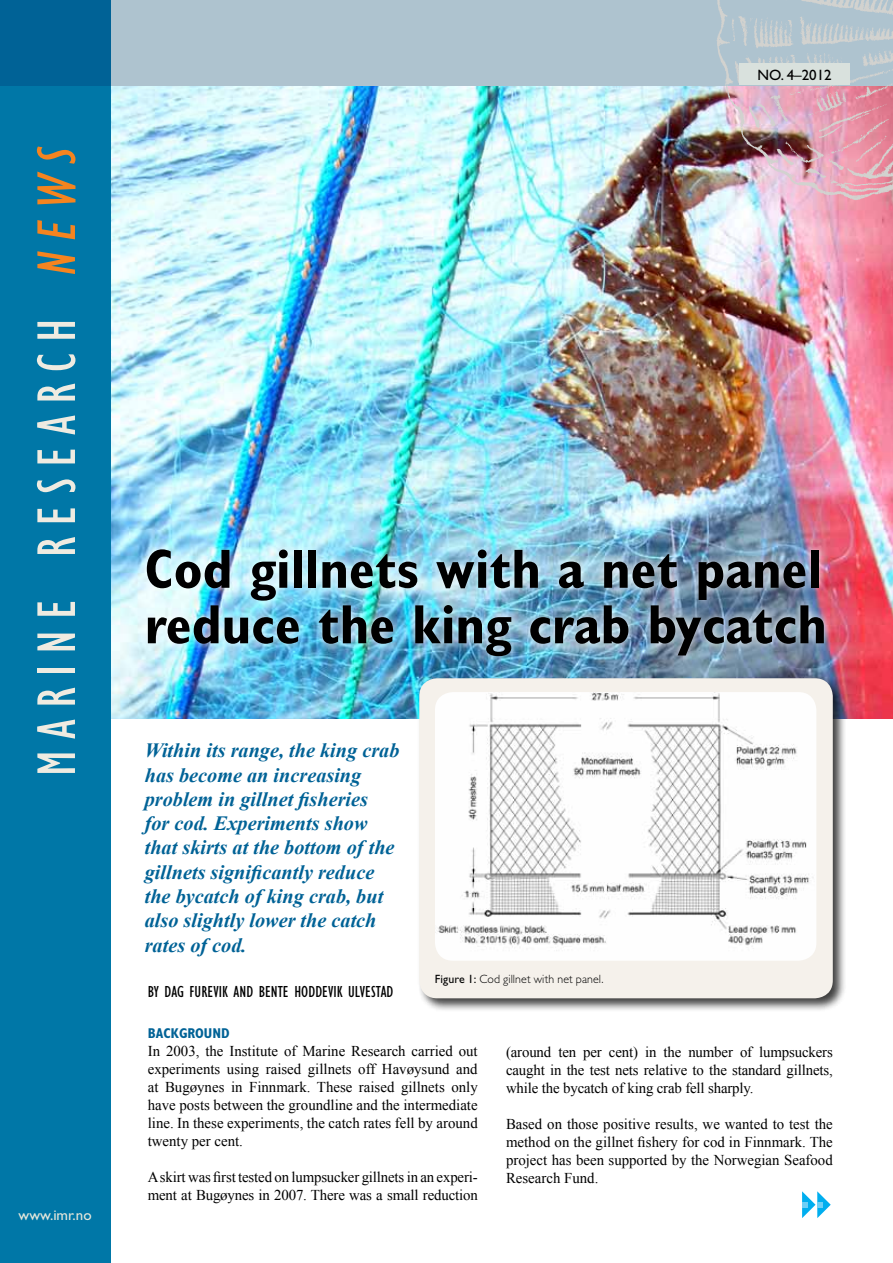
<style>
.page{position:relative;width:893px;height:1263px;background:#fff}
.page>*{position:absolute;margin:0;border:0;box-sizing:border-box;transform-origin:0 0}
.t1{font:condensed 56.25px "Gill Sans";letter-spacing:.2em;color:#efebe1}
.t2{font:700 condensed 55.5px/55.5px "Gill Sans";color:#000}
.t3{font:italic 700 20.25px/24.3px "Times New Roman";color:#006296}
.t4{font:condensed 16.5px "Gill Sans";color:#000}
.t5{font:15px/18px "Times New Roman";letter-spacing:-.01em;color:#000;text-align:justify}
.t6{font:15px "Gill Sans";color:#e6e7db}
.t7{font:15px "Gill Sans";color:#000}
.t8{font:700 condensed 14.25px "Gill Sans";color:#006296}
.t9{font:300 12px "Gill Sans";letter-spacing:.01em;color:#000}
.s1{font-style:italic;color:#f5841f}
.s2{font-weight:400}
</style>
<div class="page">
<img style="left:111px;top:85px;width:782px;height:634px">
<img style="left:137px;top:540px;width:696px;height:125px">
<svg style="left:802px;top:1191px;width:29px;height:27px"></svg>
<div style="left:77px;top:0;width:816px;height:85px;background:#aec3cf"></div>
<div style="left:0;top:85px;width:111px;height:1178px;background:#0077a7"></div>
<div style="left:0;top:0;width:111px;height:85px;background:#006296"></div>
<img style="left:702px;top:0;width:191px;height:210px">
<div style="left:739px;top:64px;width:111px;height:21px;background:#d9e1dd"></div>
<div style="left:417px;top:676px;width:430px;height:336px;background:#000;opacity:.75"></div>
<div style="left:419px;top:678px;width:414px;height:320px;background:#f5f1eb;border-radius:18px"></div>
<img style="left:435px;top:692px;width:381px;height:269px">
<h1 class="t1" style="left:26px;top:776px;width:638px;rotate:-90deg">MARINE RESEARCH <span class="s1">news</span></h1>
<p class="t6" style="left:19px;top:1206px;width:75px">www.imr.no</p>
<p class="t7" style="left:758px;top:66px;width:76px">NO. 4–2012</p>
<h2 class="t2" style="left:145px;top:541px;width:683px">Cod gillnets with a net panel reduce the king crab bycatch</h2>
<p class="t3" style="left:145px;top:738px;width:256px">Within its range, the king crab has become an increasing problem in gillnet fisheries<br>for cod. Experiments show that skirts at the bottom of the gillnets significantly reduce the bycatch of king crab, but also slightly lower the catch rates of cod.</p>
<p class="t9" style="left:435px;top:972px;width:170px"><span class="s2">Figure 1:</span> Cod gillnet with net panel.</p>
<p class="t4" style="left:148px;top:982px;width:246px">BY DAG FUREVIK AND BENTE HODDEVIK ULVESTAD</p>
<p class="t8" style="left:148px;top:1025px;width:83px">Background</p>
<p class="t5" style="left:148px;top:1042px;width:332px">In 2003, the Institute of Marine Research carried out experiments using raised gillnets off Havøysund and at Bugøynes in Finnmark. These raised gillnets only have posts between the groundline and the intermediate line. In these experiments, the catch rates fell by around twenty per cent.</p>
<p class="t5" style="left:148px;top:1168px;width:332px">A skirt was first tested on lumpsucker gillnets in an experi&shy;ment at Bugøynes in 2007. There was a small reduction</p>
<p class="t5" style="left:506px;top:1043px;width:328px">(around ten per cent) in the number of lumpsuckers caught in the test nets relative to the standard gillnets, while the bycatch of king crab fell sharply.</p>
<p class="t5" style="left:506px;top:1115px;width:328px">Based on those positive results, we wanted to test the method on the gillnet fishery for cod in Finnmark. The project has been supported by the Norwegian Seafood Research Fund.</p>
</div>
